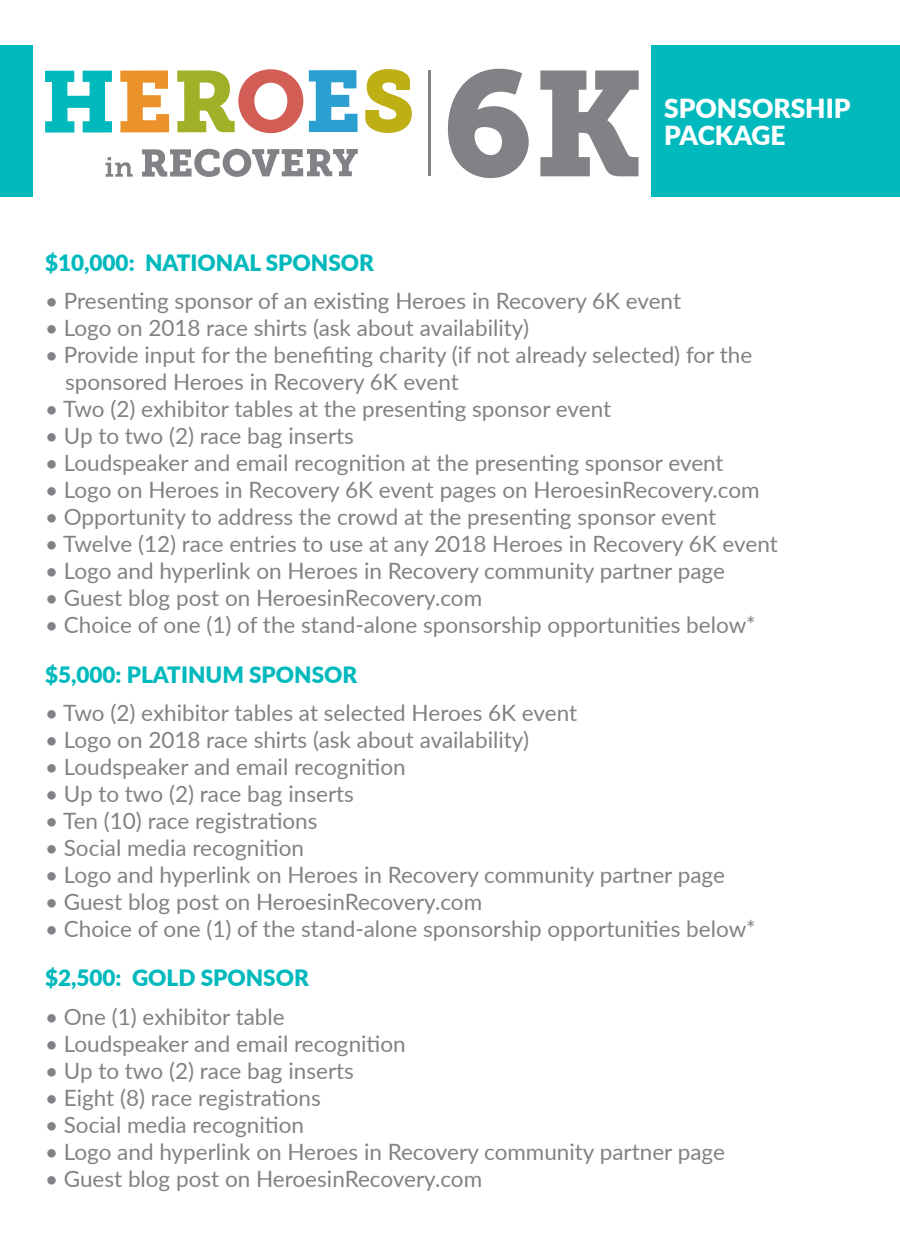
<style>
.page{position:relative;width:900px;height:1260px;background:#fff}
.page>*{position:absolute;margin:0;border:0;box-sizing:border-box;transform-origin:0 0}
.t1{font:900 26.25px "Lato";color:#fff}
.t2{font:22.5px "Lato";color:#808285}
.t3{font:900 22.5px "Lato";color:#00b9bd}
</style>
<div class="page">
<div style="left:652px;top:45px;width:248px;height:151px;background:#00b9bd"></div>
<div style="left:0;top:45px;width:32px;height:151px;background:#00b9bd"></div>
<svg style="left:45px;top:71px;width:67px;height:62px"></svg>
<svg style="left:120px;top:71px;width:49px;height:61px"></svg>
<svg style="left:177px;top:69px;width:126px;height:64px"></svg>
<svg style="left:309px;top:70px;width:49px;height:62px"></svg>
<svg style="left:365px;top:69px;width:47px;height:64px"></svg>
<svg style="left:105px;top:157px;width:28px;height:20px"></svg>
<svg style="left:142px;top:149px;width:216px;height:28px"></svg>
<svg style="left:448px;top:69px;width:81px;height:109px"></svg>
<svg style="left:540px;top:71px;width:99px;height:105px"></svg>
<hr style="left:428px;top:70px;width:2px;height:106px;background:#808285">
<p class="t1" style="left:664px;top:88px;width:188px">SPONSORSHIP</p>
<p class="t1" style="left:664px;top:116px;width:123px">PACKAGE</p>
<p class="t3" style="left:45px;top:246px;width:330px">$10,000: NATIONAL SPONSOR</p>
<p class="t2" style="left:45px;top:285px;width:638px">• Presenting sponsor of an existing Heroes in Recovery 6K event</p>
<p class="t2" style="left:45px;top:312px;width:486px">• Logo on 2018 race shirts (ask about availability)</p>
<p class="t2" style="left:45px;top:339px;width:709px">• Provide input for the benefiting charity (if not already selected) for the</p>
<p class="t2" style="left:65px;top:366px;width:395px">sponsored Heroes in Recovery 6K event</p>
<p class="t2" style="left:45px;top:393px;width:568px">• Two (2) exhibitor tables at the presenting sponsor event</p>
<p class="t2" style="left:45px;top:420px;width:311px">• Up to two (2) race bag inserts</p>
<p class="t2" style="left:45px;top:447px;width:680px">• Loudspeaker and email recognition at the presenting sponsor event</p>
<p class="t2" style="left:45px;top:474px;width:716px">• Logo on Heroes in Recovery 6K event pages on HeroesinRecovery.com</p>
<p class="t2" style="left:45px;top:501px;width:673px">• Opportunity to address the crowd at the presenting sponsor event</p>
<p class="t2" style="left:45px;top:528px;width:734px">• Twelve (12) race entries to use at any 2018 Heroes in Recovery 6K event</p>
<p class="t2" style="left:45px;top:555px;width:681px">• Logo and hyperlink on Heroes in Recovery community partner page</p>
<p class="t2" style="left:45px;top:582px;width:439px">• Guest blog post on HeroesinRecovery.com</p>
<p class="t2" style="left:45px;top:609px;width:712px">• Choice of one (1) of the stand-alone sponsorship opportunities below*</p>
<p class="t3" style="left:45px;top:657px;width:314px">$5,000: PLATINUM SPONSOR</p>
<p class="t2" style="left:45px;top:697px;width:534px">• Two (2) exhibitor tables at selected Heroes 6K event</p>
<p class="t2" style="left:45px;top:724px;width:486px">• Logo on 2018 race shirts (ask about availability)</p>
<p class="t2" style="left:45px;top:751px;width:362px">• Loudspeaker and email recognition</p>
<p class="t2" style="left:45px;top:778px;width:311px">• Up to two (2) race bag inserts</p>
<p class="t2" style="left:45px;top:805px;width:274px">• Ten (10) race registrations</p>
<p class="t2" style="left:45px;top:832px;width:261px">• Social media recognition</p>
<p class="t2" style="left:45px;top:859px;width:681px">• Logo and hyperlink on Heroes in Recovery community partner page</p>
<p class="t2" style="left:45px;top:886px;width:439px">• Guest blog post on HeroesinRecovery.com</p>
<p class="t2" style="left:45px;top:913px;width:712px">• Choice of one (1) of the stand-alone sponsorship opportunities below*</p>
<p class="t3" style="left:45px;top:961px;width:265px">$2,500: GOLD SPONSOR</p>
<p class="t2" style="left:45px;top:1000px;width:241px">• One (1) exhibitor table</p>
<p class="t2" style="left:45px;top:1027px;width:362px">• Loudspeaker and email recognition</p>
<p class="t2" style="left:45px;top:1054px;width:311px">• Up to two (2) race bag inserts</p>
<p class="t2" style="left:45px;top:1081px;width:277px">• Eight (8) race registrations</p>
<p class="t2" style="left:45px;top:1108px;width:261px">• Social media recognition</p>
<p class="t2" style="left:45px;top:1135px;width:681px">• Logo and hyperlink on Heroes in Recovery community partner page</p>
<p class="t2" style="left:45px;top:1162px;width:439px">• Guest blog post on HeroesinRecovery.com</p>
</div>
